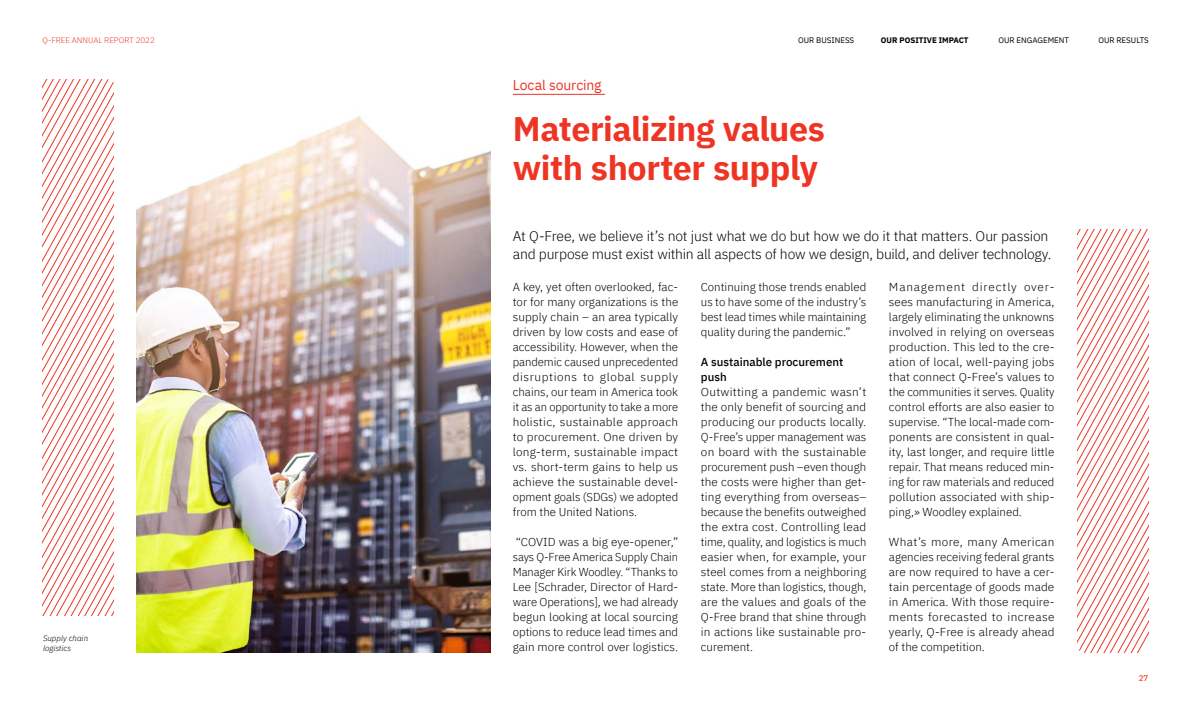
<style>
.page{position:relative;width:1191px;height:709px;background:#fff}
.page>*{position:absolute;margin:0;border:0;box-sizing:border-box;transform-origin:0 0}
.t1{font:700 34px/39px "IBM Plex Sans";letter-spacing:-.015em;color:#ee3524}
.t2{font:300 14px/18px "IBM Plex Sans";letter-spacing:-.015em;color:#000}
.t3{font:14px "IBM Plex Sans";letter-spacing:-.01em;color:#ee3524}
.t4{font:300 11.5px/15px "IBM Plex Sans";color:#000;text-align:justify}
.t5{font:500 11.5px/15px "IBM Plex Sans";color:#000}
.t6{font:8px "IBM Plex Sans";color:#000}
.t7{font:300 8px "IBM Plex Sans";color:#ee3524}
.t8{font:italic 300 8px/10px "IBM Plex Sans";color:#000}
.t9{font:700 8px "IBM Plex Sans";color:#000}
</style>
<div class="page">
<hr style="left:513px;top:94px;width:92px;height:1px;background:#ee3524">
<svg style="left:1077px;top:230px;width:72px;height:422px"></svg>
<img style="left:136px;top:116px;width:354px;height:536px">
<svg style="left:43px;top:79px;width:71px;height:536px"></svg>
<p class="t7" style="left:43px;top:34px;width:114px">Q-FREE ANNUAL REPORT 2022</p>
<p class="t6" style="left:798px;top:34px;width:58px">OUR BUSINESS</p>
<p class="t9" style="left:881px;top:34px;width:89px">OUR POSITIVE IMPACT</p>
<p class="t6" style="left:998px;top:34px;width:72px">OUR ENGAGEMENT</p>
<p class="t6" style="left:1098px;top:34px;width:52px">OUR RESULTS</p>
<p class="t8" style="left:43px;top:632px;width:47px">Supply chain logistics</p>
<p class="t3" style="left:513px;top:75px;width:90px">Local sourcing</p>
<h1 class="t1" style="left:513px;top:106px;width:314px">Materializing values with shorter supply</h1>
<p class="t2" style="left:513px;top:225px;width:540px">At Q-Free, we believe it’s not just what we do but how we do it that matters. Our passion and purpose must exist within all aspects of how we design, build, and deliver technology.</p>
<p class="t4" style="left:513px;top:278px;width:167px">A key, yet often overlooked, fac&shy;tor for many organizations is the supply chain – an area typically driven by low costs and ease of accessibility. However, when the pandemic caused unprecedented disruptions to global supply chains, our team in America took it as an opportunity to take a more holistic, sustainable approach to procurement. One driven by long-term, sustainable impact vs. short-term gains to help us achieve the sustainable devel&shy;opment goals (SDGs) we adopted from the United Nations.</p>
<p class="t4" style="left:513px;top:533px;width:167px">“COVID was a big eye-opener,” says Q-Free America Supply Chain Manager Kirk Woodley. “Thanks to Lee [Schrader, Director of Hard&shy;ware Operations], we had already begun looking at local sourcing options to reduce lead times and gain more control over logistics.</p>
<p class="t4" style="left:701px;top:278px;width:167px">Continuing those trends enabled us to have some of the industry’s best lead times while maintaining quality during the pandemic.”</p>
<p class="t5" style="left:701px;top:353px;width:144px">A sustainable procurement push</p>
<p class="t4" style="left:701px;top:383px;width:167px">Outwitting a pandemic wasn’t the only benefit of sourcing and producing our products locally.<br>Q-Free’s upper management was on board with the sustainable procurement push –even though the costs were higher than get&shy;ting everything from overseas– because the benefits outweighed the extra cost. Controlling lead time, quality, and logistics is much easier when, for example, your steel comes from a neighboring state. More than logistics, though, are the values and goals of the Q-Free brand that shine through in actions like sustainable pro&shy;curement.</p>
<p class="t4" style="left:889px;top:278px;width:167px">Management directly over&shy;sees manufacturing in America, largely eliminating the unknowns involved in relying on overseas production. This led to the cre&shy;ation of local, well-paying jobs that connect Q-Free’s values to the communities it serves. Quality control efforts are also easier to supervise. “The local-made com&shy;ponents are consistent in qual&shy;ity, last longer, and require little repair. That means reduced min&shy;ing for raw materials and reduced pollution associated with ship&shy;ping,» Woodley explained.</p>
<p class="t4" style="left:889px;top:533px;width:167px">What’s more, many American agencies receiving federal grants are now required to have a cer&shy;tain percentage of goods made in America. With those require&shy;ments forecasted to increase yearly, Q-Free is already ahead of the competition.</p>
<p class="t7" style="left:1138px;top:672px;width:11px">27</p>
</div>
